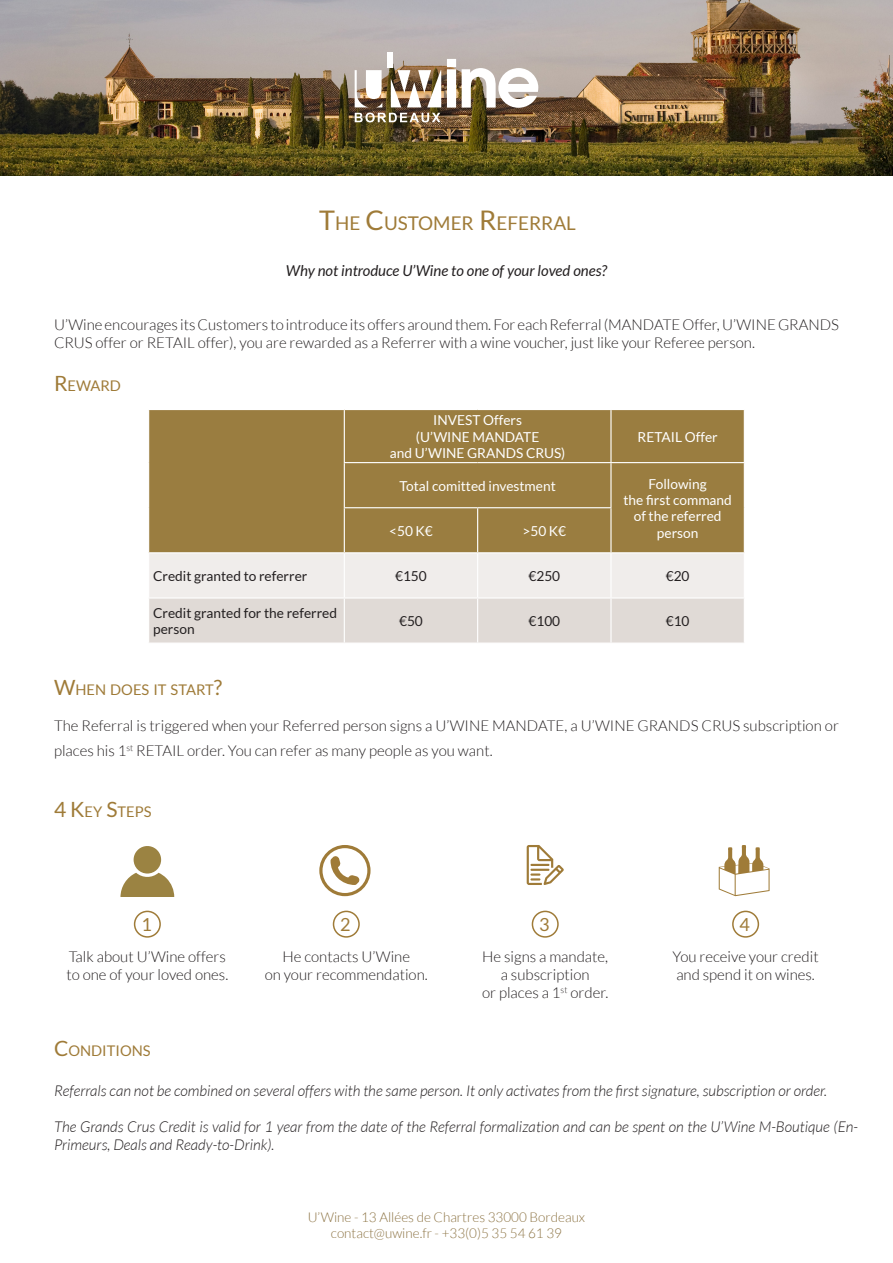
<style>
.page{position:relative;width:893px;height:1263px;background:#fff}
.page>*{position:absolute;margin:0;border:0;box-sizing:border-box;transform-origin:0 0}
.t1{font:18.9px "Lato";color:#9f7b38}
.t2{font:18px "Lato";color:#9f7b38}
.t3{font:300 15px/18px "Lato";color:#231f20}
.t4{font:italic 300 15px/18px "Lato";color:#231f20}
.t5{font:italic 15px "Lato";color:#231f20}
.t6{font:14.7px "Lato";color:#9f7b38}
.t7{font:13.65px "Lato";color:#fff}
.t8{font:13.65px/16.5px "Lato";color:#231f20}
.t9{font:300 13.5px "Lato";color:#8c7343}
.s1{font-size:27px}
.s2{font-size:21px}
</style>
<div class="page">
<img style="left:0;top:0;width:893px;height:175px">
<div style="left:387px;top:53px;width:5px;height:15px;background:#fff"></div>
<svg style="left:355px;top:70px;width:27px;height:37px"></svg>
<svg style="left:391px;top:70px;width:50px;height:37px"></svg>
<svg style="left:447px;top:59px;width:9px;height:49px"></svg>
<svg style="left:462px;top:68px;width:76px;height:40px"></svg>
<svg style="left:355px;top:113px;width:86px;height:9px"></svg>
<svg style="left:120px;top:846px;width:54px;height:50px"></svg>
<svg style="left:319px;top:845px;width:52px;height:51px"></svg>
<svg style="left:527px;top:845px;width:37px;height:40px"></svg>
<svg style="left:719px;top:845px;width:51px;height:51px"></svg>
<div style="left:134px;top:911px;width:27px;height:27px;border:2px solid #9f7b38;border-radius:50%"></div>
<div style="left:333px;top:911px;width:27px;height:27px;border:2px solid #9f7b38;border-radius:50%"></div>
<div style="left:532px;top:911px;width:27px;height:27px;border:2px solid #9f7b38;border-radius:50%"></div>
<div style="left:732px;top:911px;width:27px;height:27px;border:2px solid #9f7b38;border-radius:50%"></div>
<div style="left:149px;top:410px;width:595px;height:142px;background:#9a7d40"></div>
<svg style="left:149px;top:553px;width:595px;height:89px"></svg>
<hr style="left:344px;top:410px;width:1px;height:52px;background:#fff">
<hr style="left:610px;top:410px;width:2px;height:52px;background:#fff">
<hr style="left:344px;top:462px;width:134px;height:1px;background:#fff">
<hr style="left:344px;top:463px;width:1px;height:44px;background:#fff">
<hr style="left:478px;top:462px;width:133px;height:1px;background:#fff">
<hr style="left:611px;top:462px;width:134px;height:1px;background:#fff">
<hr style="left:610px;top:463px;width:2px;height:44px;background:#fff">
<hr style="left:344px;top:507px;width:134px;height:1px;background:#fff">
<hr style="left:344px;top:508px;width:1px;height:44px;background:#fff">
<hr style="left:478px;top:507px;width:134px;height:1px;background:#fff">
<hr style="left:477px;top:508px;width:1px;height:44px;background:#fff">
<hr style="left:610px;top:508px;width:2px;height:44px;background:#fff">
<hr style="left:344px;top:598px;width:1px;height:44px;background:#fff">
<hr style="left:477px;top:598px;width:1px;height:44px;background:#fff">
<hr style="left:610px;top:598px;width:2px;height:44px;background:#fff">
<hr style="left:344px;top:553px;width:1px;height:44px;background:#fff">
<hr style="left:477px;top:553px;width:1px;height:44px;background:#fff">
<hr style="left:610px;top:553px;width:2px;height:44px;background:#fff">
<hr style="left:148px;top:597px;width:196px;height:1px;background:#fff">
<hr style="left:344px;top:597px;width:134px;height:1px;background:#fff">
<hr style="left:478px;top:597px;width:133px;height:1px;background:#fff">
<hr style="left:611px;top:597px;width:134px;height:1px;background:#fff">
<p class="t1" style="left:319px;top:212px;width:258px"><span class="s1">T</span>HE <span class="s1">C</span>USTOMER <span class="s1">R</span>EFERRAL</p>
<p class="t5" style="left:286px;top:262px;width:323px">Why not introduce U’Wine to one of your loved ones?</p>
<p class="t3" style="left:54px;top:315px;width:786px">U’Wine encourages its Customers to introduce its offers around them. For each Referral (MANDATE Offer, U’WINE GRANDS<br>CRUS offer or RETAIL offer), you are rewarded as a Referrer with a wine voucher, just like your Referee person.</p>
<p class="t6" style="left:54px;top:377px;width:68px"><span class="s2">R</span>EWARD</p>
<p class="t7" style="left:433px;top:413px;width:90px">INVEST Offers</p>
<p class="t7" style="left:416px;top:429px;width:125px">(U’WINE MANDATE</p>
<p class="t7" style="left:390px;top:445px;width:177px">and U’WINE GRANDS CRUS)</p>
<p class="t7" style="left:638px;top:429px;width:82px">RETAIL Offer</p>
<p class="t7" style="left:400px;top:478px;width:158px">Total comitted investment</p>
<p class="t7" style="left:649px;top:476px;width:60px">Following</p>
<p class="t7" style="left:623px;top:492px;width:110px">the first command</p>
<p class="t7" style="left:634px;top:509px;width:89px">of the referred</p>
<p class="t7" style="left:389px;top:523px;width:45px">&lt;50 K€</p>
<p class="t7" style="left:522px;top:523px;width:45px">&gt;50 K€</p>
<p class="t7" style="left:657px;top:525px;width:43px">person</p>
<p class="t8" style="left:153px;top:568px;width:156px">Credit granted to referrer</p>
<p class="t8" style="left:395px;top:568px;width:33px">€150</p>
<p class="t8" style="left:528px;top:568px;width:33px">€250</p>
<p class="t8" style="left:666px;top:568px;width:25px">€20</p>
<p class="t8" style="left:153px;top:604px;width:185px">Credit granted for the referred person</p>
<p class="t8" style="left:399px;top:613px;width:25px">€50</p>
<p class="t8" style="left:528px;top:613px;width:33px">€100</p>
<p class="t8" style="left:666px;top:613px;width:25px">€10</p>
<p class="t6" style="left:54px;top:681px;width:170px"><span class="s2">W</span>HEN DOES IT START<span class="s2">?</span></p>
<p class="t3" style="left:54px;top:713px;width:786px;line-height:25.2px">The Referral is triggered when your Referred person signs a U’WINE MANDATE, a U’WINE GRANDS CRUS subscription or places his 1<sup>st</sup> RETAIL order. You can refer as many people as you want.</p>
<p class="t6" style="left:54px;top:804px;width:99px"><span class="s2">4 K</span>EY <span class="s2">S</span>TEPS</p>
<p class="t2" style="left:141px;top:915px;width:12px">1</p>
<p class="t2" style="left:340px;top:915px;width:12px">2</p>
<p class="t2" style="left:539px;top:915px;width:12px">3</p>
<p class="t2" style="left:740px;top:915px;width:12px">4</p>
<p class="t3" style="left:66px;top:948px;width:163px">Talk about U’Wine offers to one of your loved ones.</p>
<p class="t3" style="left:282px;top:948px;width:129px">He contacts U’Wine</p>
<p class="t3" style="left:482px;top:948px;width:127px">He signs a mandate,</p>
<p class="t3" style="left:501px;top:966px;width:90px">a subscription</p>
<p class="t3" style="left:482px;top:984px;width:128px">or places a 1<sup>st</sup> order.</p>
<p class="t3" style="left:673px;top:948px;width:148px">You receive your credit</p>
<p class="t3" style="left:676px;top:966px;width:140px">and spend it on wines.</p>
<p class="t3" style="left:265px;top:966px;width:165px">on your recommendation.</p>
<p class="t6" style="left:54px;top:1043px;width:98px"><span class="s2">C</span>ONDITIONS</p>
<p class="t4" style="left:54px;top:1082px;width:775px">Referrals can not be combined on several offers with the same person. It only activates from the first signature, subscription or order.</p>
<p class="t4" style="left:54px;top:1118px;width:806px">The Grands Crus Credit is valid for 1 year from the date of the Referral formalization and can be spent on the U’Wine M-Boutique (En-<br>Primeurs, Deals and Ready-to-Drink).</p>
<p class="t9" style="left:308px;top:1209px;width:279px">U’Wine - 13 Allées de Chartres 33000 Bordeaux</p>
<p class="t9" style="left:331px;top:1226px;width:233px">contact@uwine.fr - +33(0)5 35 54 61 39</p>
</div>
